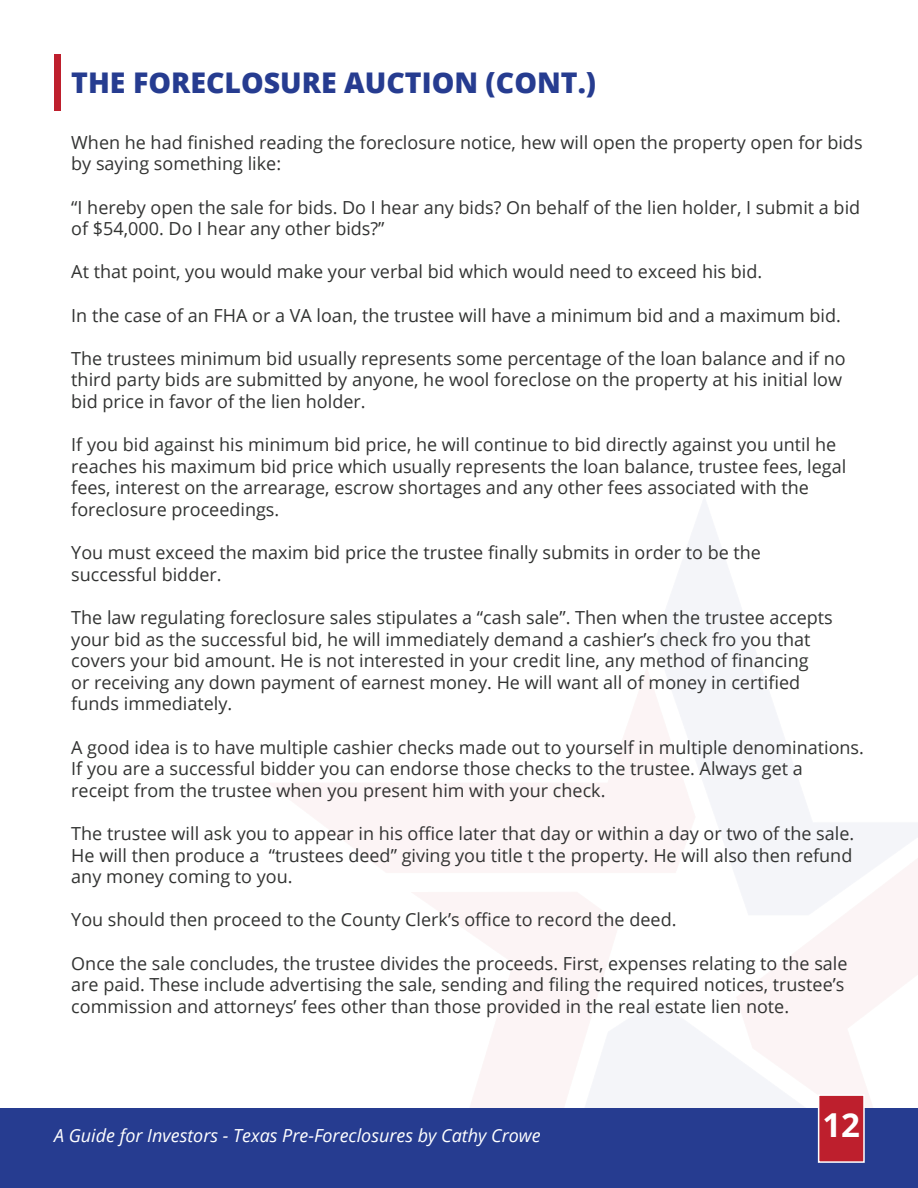
<style>
.page{position:relative;width:918px;height:1188px;background:#fff}
.page>*{position:absolute;margin:0;border:0;box-sizing:border-box;transform-origin:0 0}
.t1{font:700 33px "Open Sans";color:#fff}
.t2{font:800 28.5px "Open Sans";color:#263c90}
.t3{font:18px/21.6px "Open Sans";color:#323332}
.t4{font:italic 18px "Open Sans";color:#fff}
</style>
<div class="page">
<img style="left:257px;top:499px;width:661px;height:610px">
<div style="left:0;top:1109px;width:918px;height:79px;background:#263c90"></div>
<div style="left:818px;top:1094px;width:47px;height:69px;background:#be1f2d;border:2px solid #fff"></div>
<div style="left:54px;top:54px;width:6px;height:56px;background:#be1f2d"></div>
<h2 class="t2" style="left:71px;top:61px;width:526px">THE FORECLOSURE AUCTION (CONT.)</h2>
<p class="t3" style="left:71px;top:131px;width:793px">When he had finished reading the foreclosure notice, hew will open the property open for bids by saying something like:</p>
<p class="t3" style="left:71px;top:196px;width:790px">“I hereby open the sale for bids. Do I hear any bids? On behalf of the lien holder, I submit a bid of $54,000. Do I hear any other bids?”</p>
<p class="t3" style="left:71px;top:261px;width:693px">At that point, you would make your verbal bid which would need to exceed his bid.</p>
<p class="t3" style="left:71px;top:304px;width:771px">In the case of an FHA or a VA loan, the trustee will have a minimum bid and a maximum bid.</p>
<p class="t3" style="left:71px;top:347px;width:776px">The trustees minimum bid usually represents some percentage of the loan balance and if no third party bids are submitted by anyone, he wool foreclose on the property at his initial low bid price in favor of the lien holder.</p>
<p class="t3" style="left:71px;top:433px;width:776px">If you bid against his minimum bid price, he will continue to bid directly against you until he reaches his maximum bid price which usually represents the loan balance, trustee fees, legal fees, interest on the arrearage, escrow shortages and any other fees associated with the foreclosure proceedings.</p>
<p class="t3" style="left:71px;top:541px;width:691px">You must exceed the maxim bid price the trustee finally submits in order to be the successful bidder.</p>
<p class="t3" style="left:71px;top:606px;width:763px">The law regulating foreclosure sales stipulates a “cash sale”. Then when the trustee accepts your bid as the successful bid, he will immediately demand a cashier’s check fro you that covers your bid amount. He is not interested in your credit line, any method of financing<br>or receiving any down payment of earnest money. He will want all of money in certified funds immediately.</p>
<p class="t3" style="left:71px;top:736px;width:794px">A good idea is to have multiple cashier checks made out to yourself in multiple denominations.<br>If you are a successful bidder you can endorse those checks to the trustee. Always get a receipt from the trustee when you present him with your check.</p>
<p class="t3" style="left:71px;top:822px;width:784px;text-align:justify">The trustee will ask you to appear in his office later that day or within a day or two of the sale.<br>He will then produce a “trustees deed” giving you title t the property. He will also then refund any money coming to you.</p>
<p class="t3" style="left:71px;top:909px;width:607px">You should then proceed to the County Clerk’s office to record the deed.</p>
<p class="t3" style="left:71px;top:952px;width:778px">Once the sale concludes, the trustee divides the proceeds. First, expenses relating to the sale are paid. These include advertising the sale, sending and filing the required notices, trustee’s commission and attorneys’ fees other than those provided in the real estate lien note.</p>
<p class="t4" style="left:54px;top:1123px;width:488px">A Guide for Investors - Texas Pre-Foreclosures by Cathy Crowe</p>
<h1 class="t1" style="left:822px;top:1101px;width:39px">12</h1>
</div>
